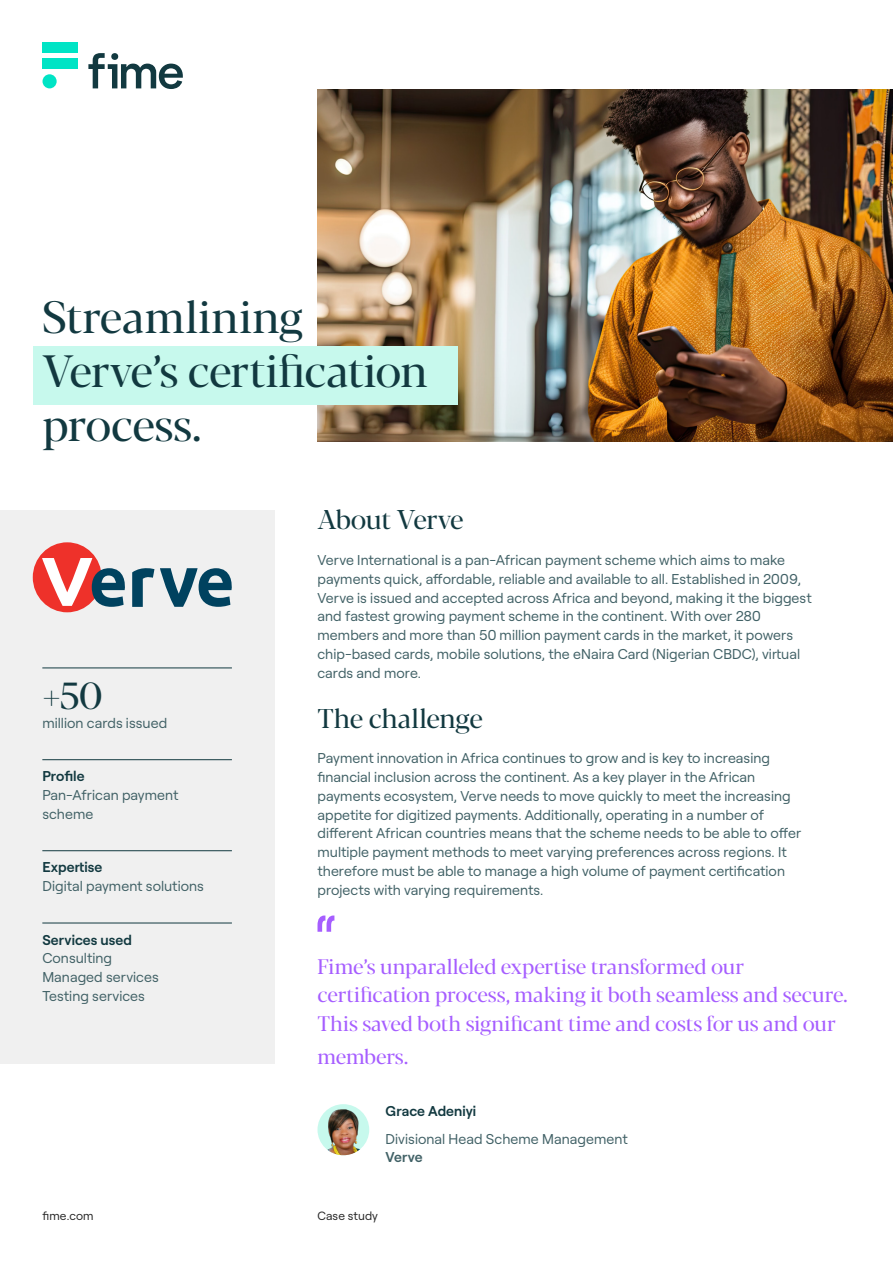
<style>
.page{position:relative;width:893px;height:1263px;background:#fff}
.page>*{position:absolute;margin:0;border:0;box-sizing:border-box;transform-origin:0 0}
.Document_title{font:45px "Blacker Pro Dis";letter-spacing:-.005em;color:#123940}
.t1{font:37.5px "Blacker Pro Dis";color:#123940}
.Bodycopy__4mm_spacing{font:27px "Blacker Pro Dis";letter-spacing:-.015em;color:#123940}
.Section_title{font:27px "Blacker Pro Dis";letter-spacing:-.025em;color:#123940}
.Pullout_quote{font:21px/28.5px "Blacker Pro Dis";letter-spacing:-.005em;color:#a65eff}
.Bodycopy__4mm_spacing-2{font:14.25px/18.8px "Roobert";letter-spacing:.005em;color:#416166}
.Section_title-2{font:14.25px/18.8px "Roobert";letter-spacing:.005em;color:#416166}
.t2{font:600 14.25px "Roobert";letter-spacing:.005em;color:#123940}
.t3{font:12px "Roobert";letter-spacing:.01em;color:#262626}
.s1{font-weight:600}
</style>
<div class="page">
<div style="left:43px;top:58px;width:35px;height:11px;background:#00e4c5"></div>
<div style="left:43px;top:43px;width:35px;height:10px;background:#00e4c5"></div>
<div style="left:43px;top:74px;width:14px;height:14px;background:#00e4c5;border-radius:50%"></div>
<svg style="left:88px;top:53px;width:95px;height:36px"></svg>
<div style="left:0;top:510px;width:274px;height:553px;background:#f0f0f0"></div>
<hr style="left:42px;top:668px;width:190px;height:1px;background:#123940">
<hr style="left:42px;top:759px;width:190px;height:1px;background:#123940">
<hr style="left:42px;top:850px;width:190px;height:1px;background:#123940">
<hr style="left:42px;top:923px;width:190px;height:1px;background:#123940">
<div style="left:33px;top:542px;width:69px;height:70px;background:#ee312a;border-radius:50%"></div>
<svg style="left:42px;top:558px;width:190px;height:49px"></svg>
<svg style="left:317px;top:915px;width:17px;height:17px"></svg>
<div style="left:317px;top:1104px;width:52px;height:51px;background:#c7f9ed;border-radius:50%"></div>
<img style="left:320px;top:1109px;width:46px;height:46px">
<img style="left:317px;top:89px;width:576px;height:352px">
<div style="left:33px;top:347px;width:425px;height:58px;background:#c7f9ed"></div>
<p class="Document_title" style="left:43px;top:288px;width:263px">Streamlining</p>
<p class="Document_title" style="left:43px;top:342px;width:387px">Verve’s certification</p>
<p class="Document_title" style="left:43px;top:396px;width:161px">process.</p>
<p class="t1" style="left:42px;top:671px;width:62px">+50</p>
<p class="Bodycopy__4mm_spacing-2" style="left:42px;top:712px;width:126px">million cards issued</p>
<p class="t2" style="left:42px;top:765px;width:44px">Profile</p>
<p class="Bodycopy__4mm_spacing-2" style="left:42px;top:784px;width:138px">Pan-African payment scheme</p>
<p class="t2" style="left:42px;top:856px;width:62px">Expertise</p>
<p class="Bodycopy__4mm_spacing-2" style="left:42px;top:875px;width:163px">Digital payment solutions</p>
<p class="t2" style="left:42px;top:928px;width:91px">Services used</p>
<p class="Bodycopy__4mm_spacing-2" style="left:42px;top:948px;width:71px">Consulting</p>
<p class="Bodycopy__4mm_spacing-2" style="left:42px;top:966px;width:118px">Managed services</p>
<p class="Bodycopy__4mm_spacing-2" style="left:42px;top:985px;width:104px">Testing services</p>
<p class="Section_title" style="left:317px;top:502px;width:148px">About Verve</p>
<p class="Section_title-2" style="left:317px;top:549px;width:496px">Verve International is a pan-African payment scheme which aims to make payments quick, affordable, reliable and available to all. Established in 2009, Verve is issued and accepted across Africa and beyond, making it the biggest and fastest growing payment scheme in the continent. With over 280 members and more than 50 million payment cards in the market, it powers chip-based cards, mobile solutions, the eNaira Card (Nigerian CBDC), virtual cards and more.</p>
<p class="Bodycopy__4mm_spacing" style="left:317px;top:701px;width:167px">The challenge</p>
<p class="Bodycopy__4mm_spacing-2" style="left:317px;top:748px;width:485px">Payment innovation in Africa continues to grow and is key to increasing financial inclusion across the continent. As a key player in the African payments ecosystem, Verve needs to move quickly to meet the increasing appetite for digitized payments. Additionally, operating in a number of different African countries means that the scheme needs to be able to offer multiple payment methods to meet varying preferences across regions. It therefore must be able to manage a high volume of payment certification projects with varying requirements.</p>
<p class="Pullout_quote" style="left:317px;top:951px;width:532px">Fime’s unparalleled expertise transformed our certification process, making it both seamless and secure.<br>This saved both significant time and costs for us and our</p>
<p class="Pullout_quote" style="left:317px;top:1041px;width:92px">members.</p>
<p class="t2" style="left:386px;top:1100px;width:92px">Grace Adeniyi</p>
<p class="Bodycopy__4mm_spacing-2" style="left:386px;top:1128px;width:244px">Divisional Head Scheme Management<br><span class="s1">Verve</span></p>
<p class="t3" style="left:43px;top:1207px;width:53px">fime.com</p>
<p class="t3" style="left:317px;top:1207px;width:62px">Case study</p>
</div>
